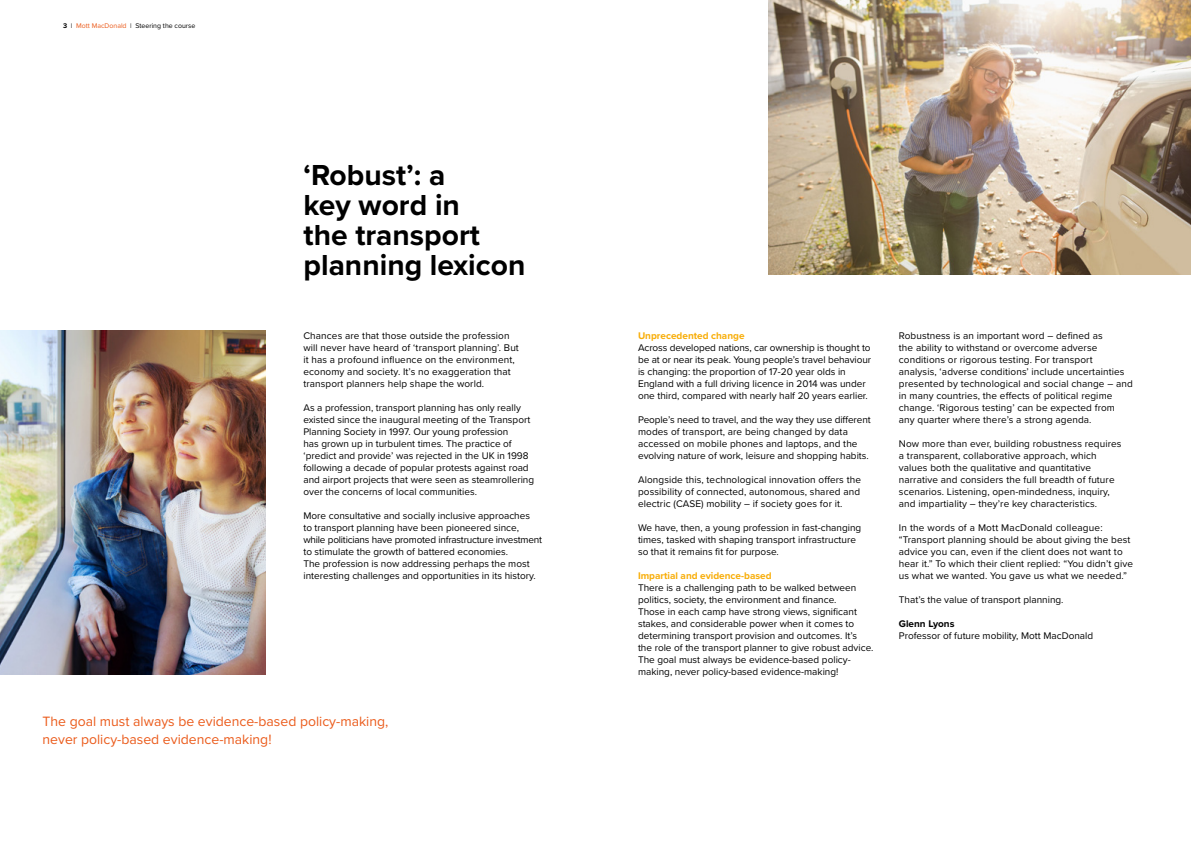
<style>
.page{position:relative;width:1191px;height:842px;background:#fff}
.page>*{position:absolute;margin:0;border:0;box-sizing:border-box;transform-origin:0 0}
.t1{font:700 30px/30px "Proxima Nova";color:#000}
.t2{font:14px/18px "Proxima Nova";color:#eb5b1b}
.t3{font:10px/12px "Proxima Nova";color:#000}
.t4{font:700 10px "Proxima Nova";color:#f8ad07}
.t5{font:700 10px "Proxima Nova";color:#000}
.t6{font:7px "Proxima Nova";color:#000}
.s1{font-weight:700}
.s2{font-weight:300}
.s3{color:#eb5b1b}
</style>
<div class="page">
<img style="left:768px;top:0;width:423px;height:275px">
<img style="left:0;top:331px;width:265px;height:343px">
<p class="t6" style="left:63px;top:20px;width:134px"><span class="s1">3</span> <span class="s2">I</span> <span class="s3">Mott MacDonald</span> <span class="s2">I</span> Steering the course</p>
<h1 class="t1" style="left:303px;top:159px;width:223px">‘Robust’: a<br>key word in<br>the transport planning lexicon</h1>
<p class="t3" style="left:303px;top:329px;width:217px">Chances are that those outside the profession will never have heard of ‘transport planning’. But it has a profound influence on the environment, economy and society. It’s no exaggeration that transport planners help shape the world.</p>
<p class="t3" style="left:303px;top:401px;width:232px">As a profession, transport planning has only really existed since the inaugural meeting of the Transport Planning Society in 1997. Our young profession<br>has grown up in turbulent times. The practice of ‘predict and provide’ was rejected in the UK in 1998 following a decade of popular protests against road and airport projects that were seen as steamrollering over the concerns of local communities.</p>
<p class="t3" style="left:303px;top:509px;width:240px">More consultative and socially inclusive approaches<br>to transport planning have been pioneered since, while politicians have promoted infrastructure investment to stimulate the growth of battered economies.<br>The profession is now addressing perhaps the most interesting challenges and opportunities in its history.</p>
<h2 class="t2" style="left:43px;top:711px;width:347px">The goal must always be evidence-based policy-making, never policy-based evidence-making!</h2>
<p class="t4" style="left:638px;top:328px;width:108px">Unprecedented change</p>
<p class="t3" style="left:638px;top:341px;width:234px">Across developed nations, car ownership is thought to be at or near its peak. Young people’s travel behaviour is changing: the proportion of 17-20 year olds in England with a full driving licence in 2014 was under one third, compared with nearly half 20 years earlier.</p>
<p class="t3" style="left:638px;top:413px;width:234px">People’s need to travel, and the way they use different modes of transport, are being changed by data accessed on mobile phones and laptops, and the evolving nature of work, leisure and shopping habits.</p>
<p class="t3" style="left:638px;top:473px;width:224px;text-align:justify">Alongside this, technological innovation offers the possibility of connected, autonomous, shared and electric (CASE) mobility – if society goes for it.</p>
<p class="t3" style="left:638px;top:521px;width:225px">We have, then, a young profession in fast-changing times, tasked with shaping transport infrastructure so that it remains fit for purpose.</p>
<p class="t4" style="left:638px;top:568px;width:135px">Impartial and evidence-based</p>
<p class="t3" style="left:638px;top:581px;width:237px">There is a challenging path to be walked between politics, society, the environment and finance.<br>Those in each camp have strong views, significant stakes, and considerable power when it comes to determining transport provision and outcomes. It’s the role of the transport planner to give robust advice.<br>The goal must always be evidence-based policy&shy;making, never policy-based evidence-making!</p>
<p class="t3" style="left:899px;top:329px;width:235px">Robustness is an important word – defined as<br>the ability to withstand or overcome adverse conditions or rigorous testing. For transport analysis, ‘adverse conditions’ include uncertainties presented by technological and social change – and in many countries, the effects of political regime change. ‘Rigorous testing’ can be expected from any quarter where there’s a strong agenda.</p>
<p class="t3" style="left:899px;top:437px;width:224px">Now more than ever, building robustness requires a transparent, collaborative approach, which values both the qualitative and quantitative narrative and considers the full breadth of future scenarios. Listening, open-mindedness, inquiry, and impartiality – they’re key characteristics.</p>
<p class="t3" style="left:899px;top:521px;width:236px">In the words of a Mott MacDonald colleague: “Transport planning should be about giving the best advice you can, even if the client does not want to hear it.” To which their client replied: “You didn’t give us what we wanted. You gave us what we needed.”</p>
<p class="t3" style="left:899px;top:593px;width:166px">That’s the value of transport planning.</p>
<p class="t5" style="left:899px;top:616px;width:57px">Glenn Lyons</p>
<p class="t3" style="left:899px;top:629px;width:196px">Professor of future mobility, Mott MacDonald</p>
</div>
